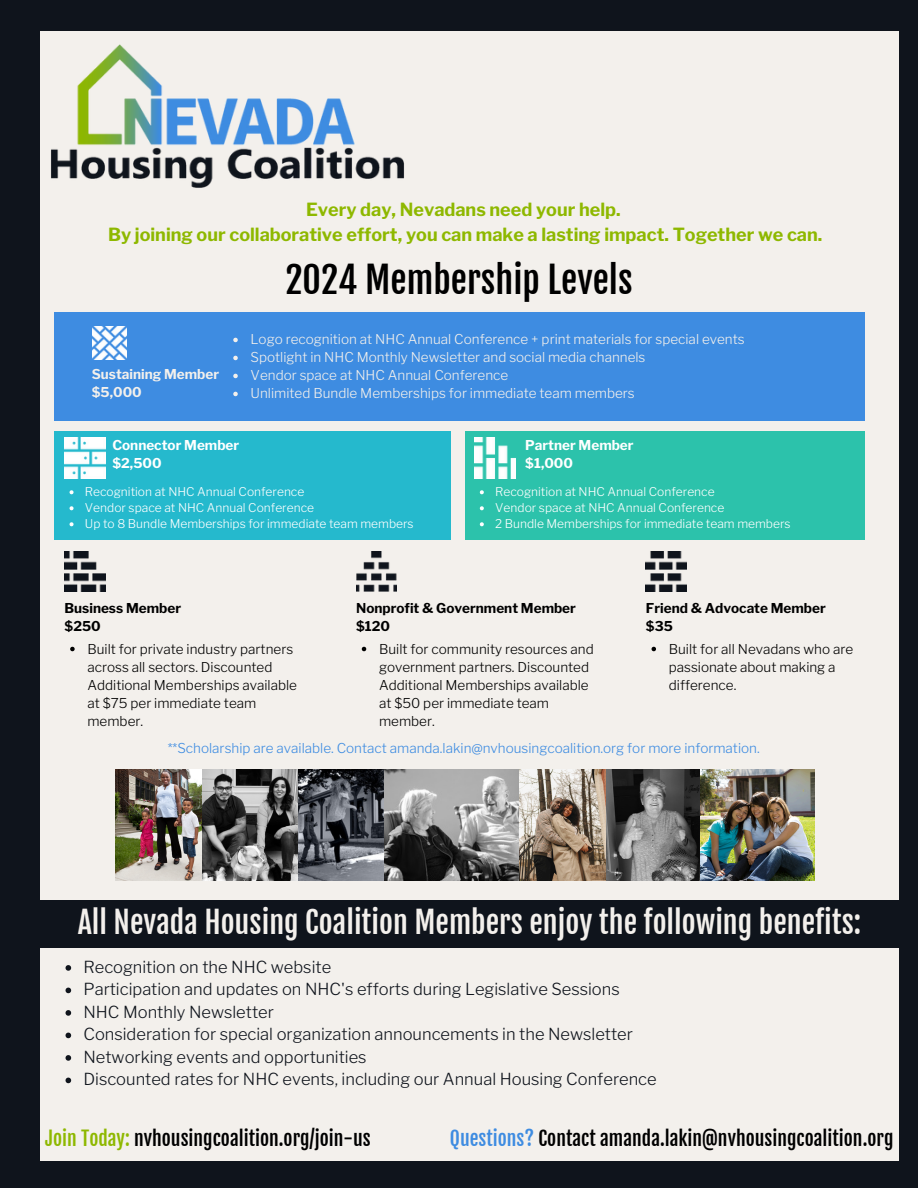
<style>
.page{position:relative;width:918px;height:1188px;background:#0f141c}
.page>*{position:absolute;margin:0;border:0;box-sizing:border-box;transform-origin:0 0}
.t1{font:36px "Fjalla One";color:#000}
.t2{font:30px "Fjalla One";color:#f3f0ec}
.t3{font:19.5px "Fjalla One";color:#000}
.t4{font:700 18px/24.8px "Libre Franklin";color:#8eb800;text-align:center}
.t5{font:300 16.5px "Libre Franklin";color:#0f141c}
.t6{font:300 13.5px/18px "Libre Franklin";color:#000}
.t7{font:300 13.5px "Libre Franklin";color:#f3f0ec}
.t8{font:300 13.5px "Libre Franklin";color:#3e8ce1}
.t9{font:700 13.5px/18px "Libre Franklin";color:#000}
.t10{font:700 13.5px/18px "Libre Franklin";color:#fff}
.t11{font:700 13.5px/18px "Libre Franklin";color:#f3f0ec}
.t12{font:300 12px "Libre Franklin";color:#fff}
.s1{color:#8eb800}
.s2{color:#3e8ce1}
</style>
<div class="page">
<div style="left:40px;top:32px;width:859px;height:1129px;background:#f3f0ec"></div>
<img style="left:51px;top:44px;width:353px;height:144px">
<img style="left:297px;top:769px;width:87px;height:111px">
<img style="left:384px;top:769px;width:311px;height:111px">
<img style="left:116px;top:769px;width:87px;height:111px">
<img style="left:203px;top:769px;width:94px;height:111px">
<img style="left:695px;top:769px;width:119px;height:111px">
<div style="left:54px;top:313px;width:810px;height:108px;background:#3e8ce1"></div>
<img style="left:93px;top:326px;width:34px;height:34px">
<svg style="left:233px;top:338px;width:5px;height:4px"></svg>
<svg style="left:233px;top:356px;width:5px;height:4px"></svg>
<svg style="left:233px;top:374px;width:5px;height:4px"></svg>
<svg style="left:233px;top:392px;width:5px;height:4px"></svg>
<div style="left:54px;top:431px;width:396px;height:109px;background:#25b9cd"></div>
<img style="left:65px;top:438px;width:40px;height:40px">
<svg style="left:70px;top:490px;width:4px;height:4px"></svg>
<svg style="left:70px;top:506px;width:4px;height:4px"></svg>
<svg style="left:70px;top:522px;width:4px;height:4px"></svg>
<div style="left:465px;top:431px;width:399px;height:109px;background:#2cc2ab"></div>
<svg style="left:480px;top:490px;width:4px;height:4px"></svg>
<svg style="left:480px;top:506px;width:4px;height:4px"></svg>
<svg style="left:480px;top:522px;width:4px;height:4px"></svg>
<img style="left:475px;top:438px;width:40px;height:40px">
<img style="left:65px;top:551px;width:40px;height:41px">
<svg style="left:70px;top:647px;width:5px;height:4px"></svg>
<img style="left:356px;top:551px;width:41px;height:41px">
<svg style="left:362px;top:647px;width:4px;height:4px"></svg>
<img style="left:646px;top:551px;width:40px;height:41px">
<svg style="left:652px;top:647px;width:4px;height:4px"></svg>
<div style="left:0;top:900px;width:918px;height:47px;background:#0f141c"></div>
<svg style="left:66px;top:965px;width:5px;height:6px"></svg>
<svg style="left:66px;top:988px;width:5px;height:5px"></svg>
<svg style="left:66px;top:1010px;width:5px;height:6px"></svg>
<svg style="left:66px;top:1033px;width:5px;height:5px"></svg>
<svg style="left:66px;top:1055px;width:5px;height:6px"></svg>
<svg style="left:66px;top:1078px;width:5px;height:5px"></svg>
<p class="t4" style="left:108px;top:197px;width:716px">Every day, Nevadans need your help.<br>By joining our collaborative effort, you can make a lasting impact. Together we can.</p>
<p class="t1" style="left:285px;top:257px;width:349px">2024 Membership Levels</p>
<p class="t11" style="left:92px;top:365px;width:129px">Sustaining Member $5,000</p>
<h6 class="t7" style="left:251px;top:331px;width:496px">Logo recognition at NHC Annual Conference + print materials for special events</h6>
<p class="t7" style="left:251px;top:349px;width:396px">Spotlight in NHC Monthly Newsletter and social media channels</p>
<p class="t7" style="left:251px;top:367px;width:259px">Vendor space at NHC Annual Conference</p>
<p class="t7" style="left:251px;top:385px;width:386px">Unlimited Bundle Memberships for immediate team members</p>
<p class="t10" style="left:112px;top:436px;width:128px">Connector Member $2,500</p>
<h6 class="t10" style="left:525px;top:436px;width:110px">Partner Member $1,000</h6>
<h6 class="t12" style="left:85px;top:485px;width:221px">Recognition at NHC Annual Conference</h6>
<p class="t12" style="left:85px;top:501px;width:231px">Vendor space at NHC Annual Conference</p>
<p class="t12" style="left:85px;top:517px;width:330px">Up to 8 Bundle Memberships for immediate team members</p>
<p class="t12" style="left:495px;top:485px;width:221px">Recognition at NHC Annual Conference</p>
<h6 class="t12" style="left:495px;top:501px;width:231px">Vendor space at NHC Annual Conference</h6>
<p class="t12" style="left:495px;top:517px;width:297px">2 Bundle Memberships for immediate team members</p>
<p class="t9" style="left:65px;top:600px;width:118px">Business Member $250</p>
<h6 class="t6" style="left:87px;top:640px;width:211px">Built for private industry partners across all sectors. Discounted<br>Additional Memberships available at $75 per immediate team member.</h6>
<p class="t9" style="left:356px;top:600px;width:221px">Nonprofit &amp; Government Member $120</p>
<p class="t6" style="left:379px;top:640px;width:216px">Built for community resources and government partners. Discounted<br>Additional Memberships available at $50 per immediate team member.</p>
<p class="t9" style="left:646px;top:600px;width:181px">Friend &amp; Advocate Member $35</p>
<p class="t6" style="left:669px;top:640px;width:186px">Built for all Nevadans who are passionate about making a difference.</p>
<p class="t8" style="left:168px;top:740px;width:594px">**Scholarship are available. Contact amanda.lakin@nvhousingcoalition.org for more information.</p>
<p class="t2" style="left:78px;top:904px;width:785px">All Nevada Housing Coalition Members enjoy the following benefits:</p>
<p class="t5" style="left:83px;top:957px;width:249px">Recognition on the NHC website</p>
<p class="t5" style="left:83px;top:980px;width:538px">Participation and updates on NHC's efforts during Legislative Sessions</p>
<p class="t5" style="left:83px;top:1002px;width:192px">NHC Monthly Newsletter</p>
<p class="t5" style="left:83px;top:1025px;width:551px">Consideration for special organization announcements in the Newsletter</p>
<h2 class="t5" style="left:83px;top:1047px;width:285px">Networking events and opportunities</h2>
<h4 class="t5" style="left:83px;top:1070px;width:575px">Discounted rates for NHC events, including our Annual Housing Conference</h4>
<p class="t3" style="left:45px;top:1126px;width:327px"><span class="s1">Join Today:</span> nvhousingcoalition.org/join-us</p>
<p class="t3" style="left:450px;top:1126px;width:445px"><span class="s2">Questions?</span> Contact amanda.lakin@nvhousingcoalition.org</p>
</div>
